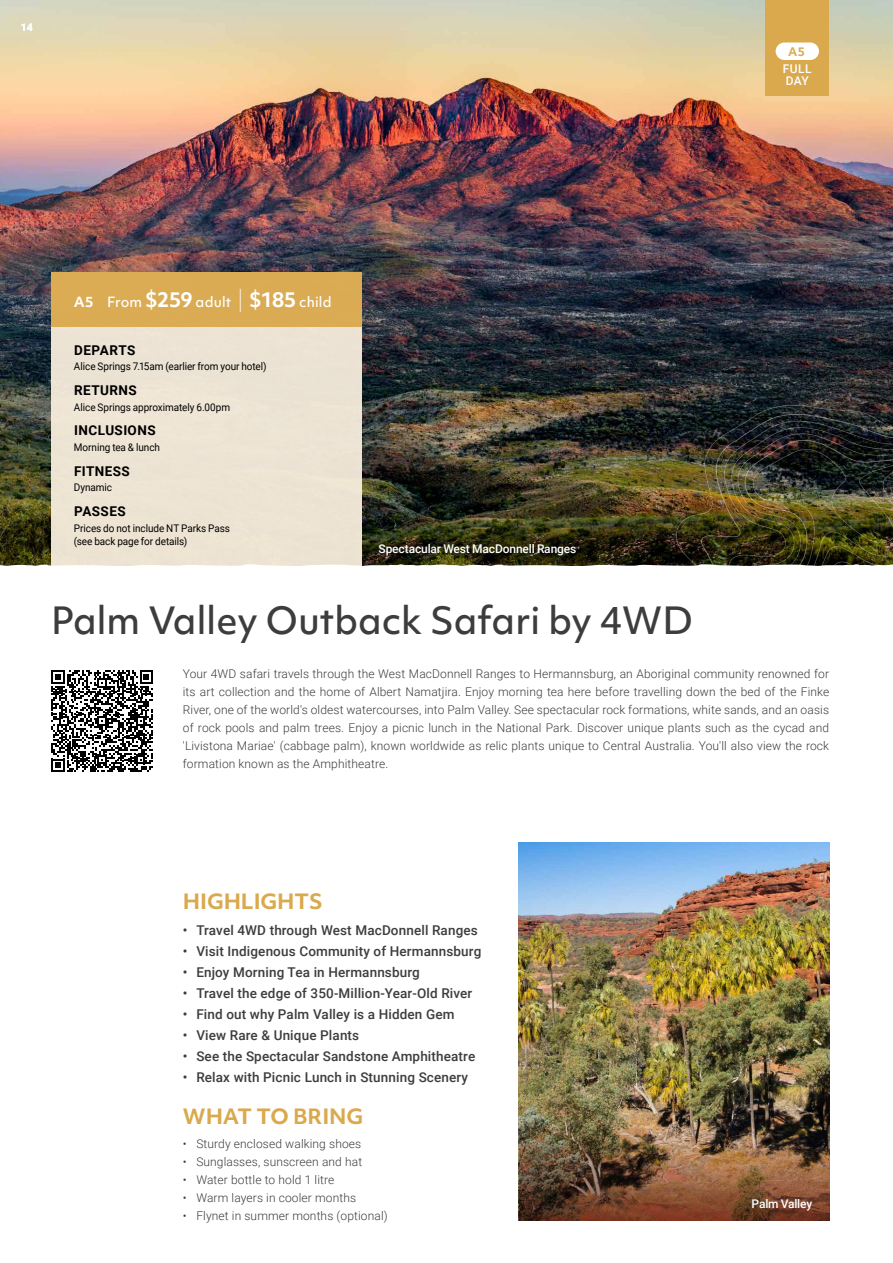
<style>
.page{position:relative;width:893px;height:1263px;background:#fff}
.page>*{position:absolute;margin:0;border:0;box-sizing:border-box;transform-origin:0 0}
.t1{font:500 36px "Objektiv Mk 1";color:#3d3c3e}
.t2{font:700 20.25px "Objektiv Mk 1";color:#daa94d}
.t3{font:500 13.5px "Roboto";letter-spacing:.01em;color:#3d3c3e}
.t4{font:700 13.5px "Roboto";letter-spacing:.03em;color:#000}
.t5{font:500 13.5px "Objektiv Mk 1";letter-spacing:.01em;color:#fff}
.t6{font:300 12px/18px "Roboto";letter-spacing:.01em;color:#3d3c3e;text-align:justify}
.t7{font:500 12px/12px "Roboto";letter-spacing:-.015em;color:#fff}
.t8{font:700 11.4px "Objektiv Mk 1";color:#daa94d}
.t9{font:10.5px/13.5px "Roboto";letter-spacing:-.005em;color:#000;scale:.95 1}
.t10{font:700 10.5px "Roboto";color:#fff}
.s1{font-weight:700}
.s2{font-weight:700;font-size:19.5px}
.s3{font-weight:100;font-size:21px}
</style>
<div class="page">
<img style="left:0;top:0;width:893px;height:375px">
<img style="left:519px;top:842px;width:310px;height:285px">
<img style="left:519px;top:1127px;width:310px;height:93px">
<div style="left:765px;top:0;width:64px;height:96px;background:#daa94d"></div>
<div style="left:776px;top:43px;width:43px;height:17px;background:#fff;border-radius:9px"></div>
<div style="left:51px;top:327px;width:310px;height:48px;background:#ebe3d4"></div>
<div style="left:51px;top:273px;width:310px;height:54px;background:#daac53"></div>
<img style="left:0;top:375px;width:893px;height:191px">
<svg style="left:51px;top:670px;width:102px;height:102px"></svg>
<p class="t10" style="left:21px;top:20px;width:14px">14</p>
<p class="t8" style="left:788px;top:43px;width:18px">A5</p>
<p class="t7" style="left:783px;top:62px;width:30px">FULL<br>DAY</p>
<p class="t5" style="left:74px;top:292px;width:259px"><span class="s1">A5</span> From <span class="s2">$259</span> adult <span class="s3">|</span> <span class="s2">$185</span> child</p>
<p class="t4" style="left:74px;top:340px;width:63px">DEPARTS</p>
<p class="t9" style="left:74px;top:359px;width:204px">Alice Springs 7.15am (earlier from your hotel)</p>
<p class="t4" style="left:74px;top:381px;width:64px">RETURNS</p>
<p class="t9" style="left:74px;top:400px;width:166px">Alice Springs approximately 6.00pm</p>
<p class="t4" style="left:74px;top:421px;width:83px">INCLUSIONS</p>
<p class="t9" style="left:74px;top:440px;width:92px">Morning tea &amp; lunch</p>
<p class="t4" style="left:74px;top:461px;width:57px">FITNESS</p>
<p class="t9" style="left:74px;top:480px;width:42px">Dynamic</p>
<p class="t4" style="left:74px;top:502px;width:53px">PASSES</p>
<p class="t9" style="left:74px;top:521px;width:166px">Prices do not include NT Parks Pass (see back page for details)</p>
<p class="t7" style="left:378px;top:543px;width:199px">Spectacular West MacDonnell Ranges</p>
<h1 class="t1" style="left:51px;top:595px;width:643px">Palm Valley Outback Safari by 4WD</h1>
<p class="t6" style="left:183px;top:665px;width:648px">Your 4WD safari travels through the West MacDonnell Ranges to Hermannsburg, an Aboriginal community renowned for its art collection and the home of Albert Namatjira. Enjoy morning tea here before travelling down the bed of the Finke River, one of the world's oldest watercourses, into Palm Valley. See spectacular rock formations, white sands, and an oasis of rock pools and palm trees. Enjoy a picnic lunch in the National Park. Discover unique plants such as the cycad and 'Livistona Mariae' (cabbage palm), known worldwide as relic plants unique to Central Australia. You'll also view the rock formation known as the Amphitheatre.</p>
<h2 class="t2" style="left:183px;top:887px;width:141px">HIGHLIGHTS</h2>
<p class="t3" style="left:183px;top:920px;width:297px">• Travel 4WD through West MacDonnell Ranges</p>
<p class="t3" style="left:183px;top:941px;width:300px">• Visit Indigenous Community of Hermannsburg</p>
<p class="t3" style="left:183px;top:962px;width:238px">• Enjoy Morning Tea in Hermannsburg</p>
<p class="t3" style="left:183px;top:983px;width:291px">• Travel the edge of 350-Million-Year-Old River</p>
<p class="t3" style="left:183px;top:1004px;width:273px">• Find out why Palm Valley is a Hidden Gem</p>
<p class="t3" style="left:183px;top:1025px;width:178px">• View Rare &amp; Unique Plants</p>
<p class="t3" style="left:183px;top:1046px;width:294px">• See the Spectacular Sandstone Amphitheatre</p>
<p class="t3" style="left:183px;top:1067px;width:287px">• Relax with Picnic Lunch in Stunning Scenery</p>
<h2 class="t2" style="left:183px;top:1102px;width:182px">WHAT TO BRING</h2>
<p class="t6" style="left:183px;top:1135px;width:180px">• Sturdy enclosed walking shoes</p>
<p class="t6" style="left:183px;top:1153px;width:181px">• Sunglasses, sunscreen and hat</p>
<p class="t6" style="left:183px;top:1171px;width:153px">• Water bottle to hold 1 litre</p>
<p class="t6" style="left:183px;top:1189px;width:175px">• Warm layers in cooler months</p>
<p class="t6" style="left:183px;top:1207px;width:206px">• Flynet in summer months (optional)</p>
<p class="t7" style="left:752px;top:1197px;width:62px">Palm Valley</p>
</div>
